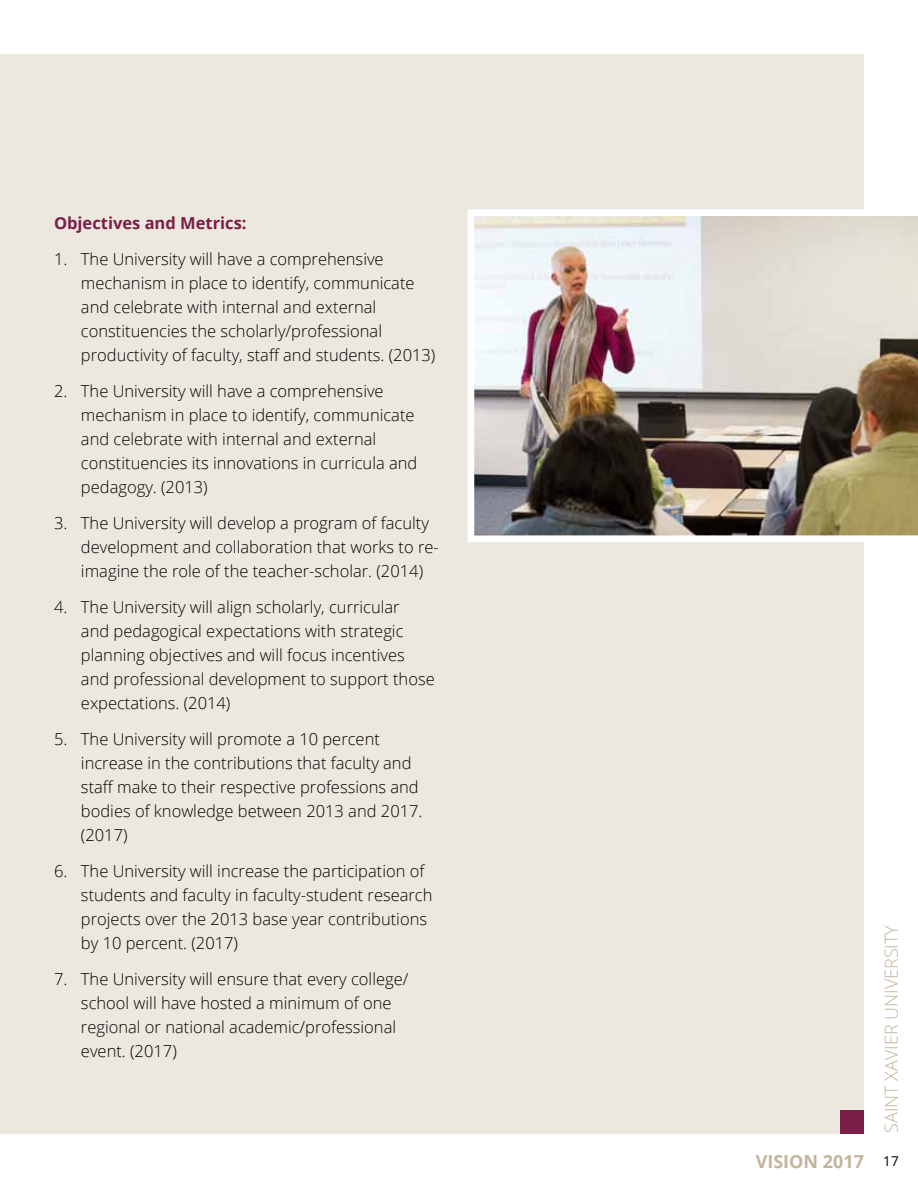
<style>
.page{position:relative;width:918px;height:1188px;background:#fff}
.page>*{position:absolute;margin:0;border:0;box-sizing:border-box;transform-origin:0 0}
.t1{font:300 18px "Open Sans";color:#c2b59b}
.t2{font:700 18px "Open Sans";color:#c2b59b}
.t3{font:300 16.5px/24px "Open Sans";color:#000}
.t4{font:700 16.5px "Open Sans";color:#7b1e47}
.t5{font:13.5px "Open Sans";color:#000}
</style>
<div class="page">
<div style="left:0;top:54px;width:864px;height:1080px;background:#ece8df"></div>
<img style="left:468px;top:209px;width:450px;height:333px">
<div style="left:840px;top:1110px;width:24px;height:24px;background:#7b1e47"></div>
<p class="t4" style="left:54px;top:211px;width:194px">Objectives and Metrics:</p>
<p class="t3" style="left:81px;top:246px;width:356px;text-indent:-27px">1. The University will have a comprehensive mechanism in place to identify, communicate and celebrate with internal and external constituencies the scholarly/professional productivity of faculty, staff and students. (2013)</p>
<p class="t3" style="left:81px;top:378px;width:338px;text-indent:-27px">2. The University will have a comprehensive mechanism in place to identify, communicate and celebrate with internal and external constituencies its innovations in curricula and pedagogy. (2013)</p>
<p class="t3" style="left:81px;top:510px;width:359px;text-indent:-27px">3. The University will develop a program of faculty development and collaboration that works to re&shy;imagine the role of the teacher-scholar. (2014)</p>
<p class="t3" style="left:81px;top:594px;width:355px;text-indent:-27px">4. The University will align scholarly, curricular<br>and pedagogical expectations with strategic planning objectives and will focus incentives and professional development to support those expectations. (2014)</p>
<p class="t3" style="left:81px;top:726px;width:343px;text-indent:-27px">5. The University will promote a 10 percent increase in the contributions that faculty and staff make to their respective professions and bodies of knowledge between 2013 and 2017. (2017)</p>
<p class="t3" style="left:81px;top:858px;width:353px;text-indent:-27px">6. The University will increase the participation of students and faculty in faculty-student research projects over the 2013 base year contributions by 10 percent. (2017)</p>
<p class="t3" style="left:81px;top:966px;width:329px;text-indent:-27px">7. The University will ensure that every college/ school will have hosted a minimum of one regional or national academic/professional event. (2017)</p>
<p class="t2" style="left:756px;top:1149px;width:110px">VISION 2017</p>
<p class="t1" style="left:879px;top:1133px;width:209px;rotate:-90deg">SAINT XAVIER UNIVERSITY</p>
<p class="t5" style="left:883px;top:1151px;width:17px">17</p>
</div>
